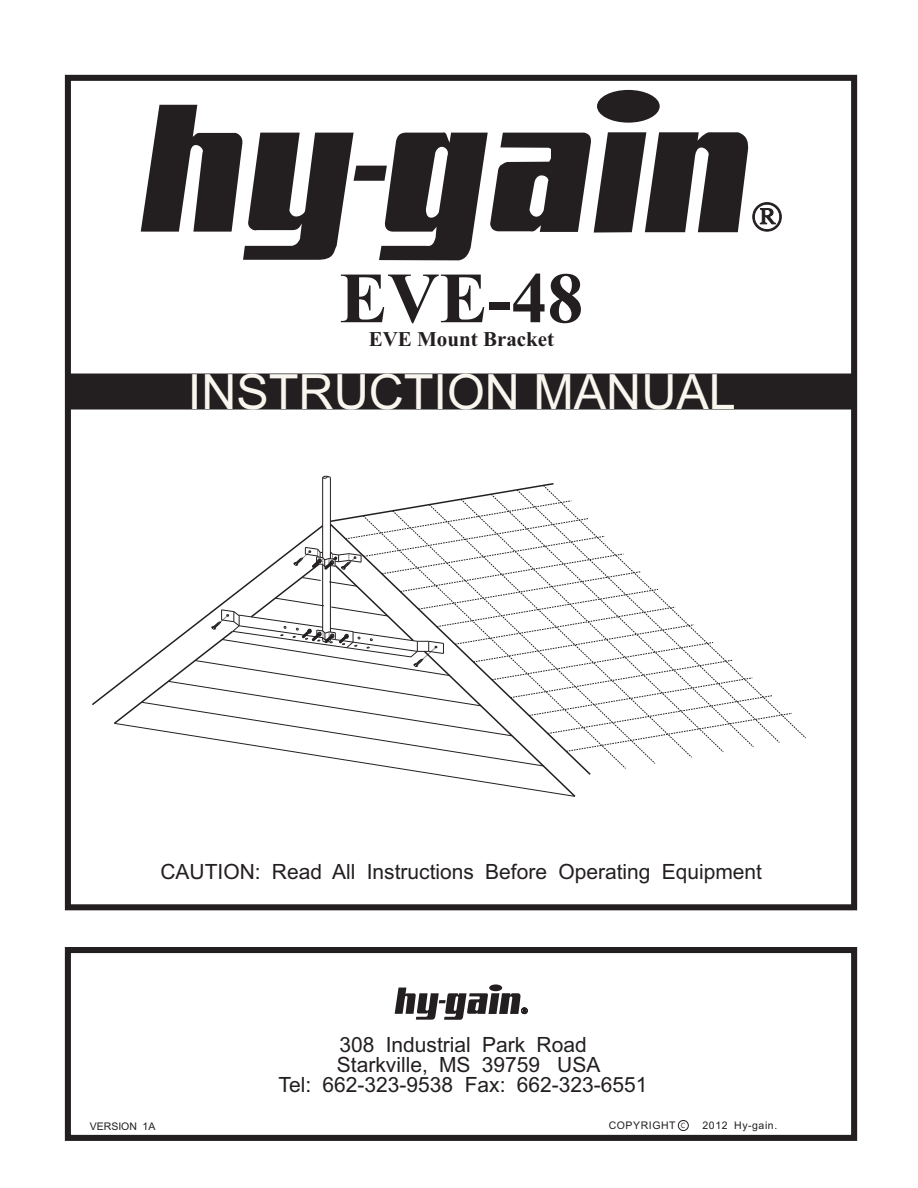
<style>
.page{position:relative;width:918px;height:1188px;background:#fff}
.page>*{position:absolute;margin:0;border:0;box-sizing:border-box;transform-origin:0 0}
.t1{font:700 72px "Times New Roman";color:#231f20}
.t2{font:48.6px "Arial";color:#f8f7ef}
.t3{font:21px/20px "Arial";color:#231f20;text-align:center}
.t4{font:700 21px "Times New Roman";color:#231f20}
.t5{font:10.5px "Arial";letter-spacing:.055em;color:#231f20}
.t6{font:10.5px "Arial";color:#231f20}
.s1{font-family:"Ebrima";font-size:7.5px}
</style>
<div class="page">
<svg style="left:92px;top:476px;width:700px;height:321px"></svg>
<div style="left:65px;top:75px;width:792px;height:835px;border:6px solid #231f20"></div>
<svg style="left:64px;top:947px;width:794px;height:194px"></svg>
<div style="left:678px;top:1120px;width:11px;height:11px;background:#fff;border:1px solid #231f20;border-radius:50%"></div>
<div style="left:597px;top:90px;width:63px;height:33px;background:#231f20;border-radius:50%"></div>
<svg style="left:141px;top:105px;width:641px;height:155px"></svg>
<div style="left:68px;top:374px;width:786px;height:36px;background:#231f20"></div>
<div style="left:489px;top:984px;width:13px;height:7px;background:#231f20;border-radius:50%"></div>
<svg style="left:395px;top:988px;width:133px;height:32px"></svg>
<h1 class="t1" style="left:339px;top:273px;width:246px">EVE-48</h1>
<p class="t4" style="left:369px;top:332px;width:187px">EVE Mount Bracket</p>
<h2 class="t2" style="left:188px;top:374px;width:549px">INSTRUCTION MANUAL</h2>
<p class="t3" style="left:160px;top:864px;width:603px">CAUTION: Read All Instructions Before Operating Equipment</p>
<p class="t3" style="left:279px;top:1037px;width:371px">308 Industrial Park Road<br>Starkville, MS 39759 USA<br>Tel: 662-323-9538 Fax: 662-323-6551</p>
<p class="t6" style="left:90px;top:1123px;width:67px">VERSION 1A</p>
<p class="t5" style="left:609px;top:1121px;width:78px">COPYRIGHT <span class="s1">C</span></p>
<p class="t5" style="left:703px;top:1121px;width:76px">2012 Hy-gain.</p>
</div>
